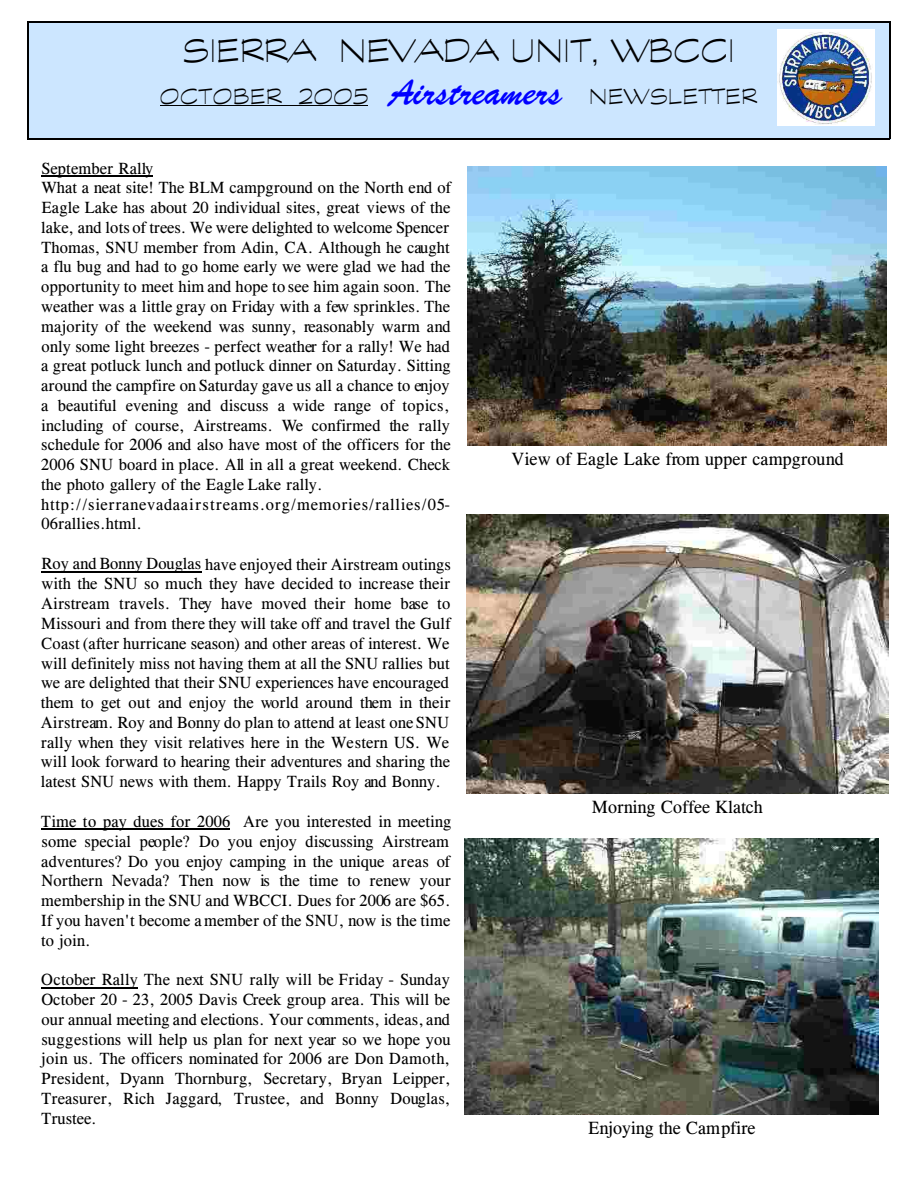
<style>
.page{position:relative;width:918px;height:1188px;background:#fff}
.page>*{position:absolute;margin:0;border:0;box-sizing:border-box;transform-origin:0 0}
.t1{font:300 36px "Graphite";letter-spacing:.015em;color:#000}
.t2{font:300 24px "Graphite";letter-spacing:.03em;color:#000}
.t3{font:18px "CG Times";color:#000}
.t4{font:16.5px/19.8px "CG Times";letter-spacing:.005em;color:#000}
.s1{font-family:"Brush Script BT";font-weight:400;font-style:italic;font-size:36px;color:#00f}
</style>
<div class="page">
<img style="left:467px;top:514px;width:421px;height:279px">
<img style="left:465px;top:838px;width:414px;height:276px">
<img style="left:468px;top:166px;width:418px;height:279px">
<hr style="left:41px;top:175px;width:112px;height:1px;background:#000">
<hr style="left:41px;top:571px;width:161px;height:1px;background:#000">
<hr style="left:41px;top:829px;width:189px;height:1px;background:#000">
<hr style="left:41px;top:987px;width:97px;height:1px;background:#000">
<div style="left:27px;top:22px;width:863px;height:118px;background:#cce6ff"></div>
<hr style="left:160px;top:105px;width:208px;height:1px;background:#000">
<hr style="left:27px;top:22px;width:1px;height:117px;background:#000">
<hr style="left:889px;top:22px;width:1px;height:117px;background:#000">
<hr style="left:27px;top:22px;width:863px;height:1px;background:#000">
<hr style="left:27px;top:139px;width:863px;height:1px;background:#000">
<img style="left:777px;top:30px;width:98px;height:96px">
<h1 class="t1" style="left:183px;top:38px;width:553px">SIERRA NEVADA UNIT, WBCCI</h1>
<h2 class="t2" style="left:160px;top:87px;width:599px">OCTOBER 2005 <span class="s1">Airstreamers</span> NEWSLETTER</h2>
<p class="t4" style="left:41px;top:160px;width:411px">September Rally<br>What a neat site! The BLM campground on the North end of Eagle Lake has about 20 individual sites, great views of the lake, and lots of trees. We were delighted to welcome Spencer Thomas, SNU member from Adin, CA. Although he caught a flu bug and had to go home early we were glad we had the opportunity to meet him and hope to see him again soon. The weather was a little gray on Friday with a few sprinkles. The majority of the weekend was sunny, reasonably warm and only some light breezes - perfect weather for a rally! We had a great potluck lunch and potluck dinner on Saturday. Sitting around the campfire on Saturday gave us all a chance to enjoy a beautiful evening and discuss a wide range of topics, including of course, Airstreams. We confirmed the rally schedule for 2006 and also have most of the officers for the 2006 SNU board in place. All in all a great weekend. Check the photo gallery of the Eagle Lake rally. http://sierranevadaairstreams.org/memories/rallies/05- 06rallies.html.</p>
<p class="t4" style="left:41px;top:556px;width:412px;text-align:justify">Roy and Bonny Douglas have enjoyed their Airstream outings with the SNU so much they have decided to increase their Airstream travels. They have moved their home base to Missouri and from there they will take off and travel the Gulf Coast (after hurricane season) and other areas of interest. We will definitely miss not having them at all the SNU rallies but we are delighted that their SNU experiences have encouraged them to get out and enjoy the world around them in their Airstream. Roy and Bonny do plan to attend at least one SNU rally when they visit relatives here in the Western US. We will look forward to hearing their adventures and sharing the latest SNU news with them. Happy Trails Roy and Bonny.</p>
<p class="t4" style="left:41px;top:813px;width:412px">Time to pay dues for 2006 Are you interested in meeting some special people? Do you enjoy discussing Airstream adventures? Do you enjoy camping in the unique areas of Northern Nevada? Then now is the time to renew your membership in the SNU and WBCCI. Dues for 2006 are $65.<br>If you haven't become a member of the SNU, now is the time to join.</p>
<p class="t4" style="left:41px;top:971px;width:411px;text-align:justify">October Rally The next SNU rally will be Friday - Sunday October 20 - 23, 2005 Davis Creek group area. This will be our annual meeting and elections. Your comments, ideas, and suggestions will help us plan for next year so we hope you join us. The officers nominated for 2006 are Don Damoth, President, Dyann Thornburg, Secretary, Bryan Leipper, Treasurer, Rich Jaggard, Trustee, and Bonny Douglas, Trustee.</p>
<p class="t3" style="left:512px;top:452px;width:334px">View of Eagle Lake from upper campground</p>
<p class="t3" style="left:592px;top:801px;width:173px">Morning Coffee Klatch</p>
<p class="t3" style="left:588px;top:1121px;width:169px">Enjoying the Campfire</p>
</div>
